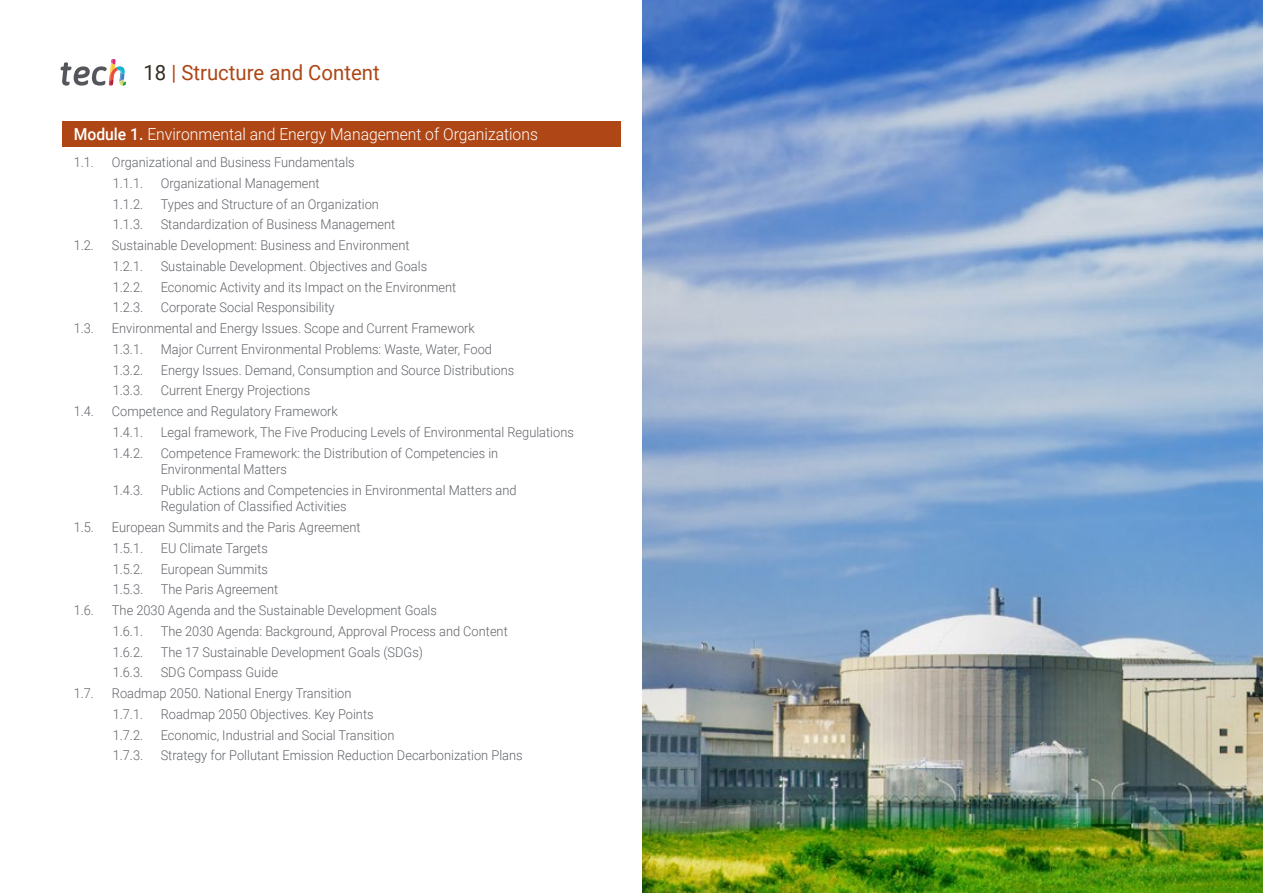
<style>
.page{position:relative;width:1263px;height:893px;background:#fff}
.page>*{position:absolute;margin:0;border:0;box-sizing:border-box;transform-origin:0 0}
.t1{font:21px "Roboto";color:#ae4615}
.t2{font:300 16.5px "Roboto";color:#fff;scale:.95 1}
.t3{font:300 13.5px/20.7px "Roboto";color:#61646a;scale:.95 1}
.t4{font:300 13.5px/16.5px "Roboto";color:#61646a;scale:.94 1}
.s1{color:#312e20}
.s2{font-weight:500}
</style>
<div class="page">
<div style="left:63px;top:121px;width:558px;height:25px;background:#ae4615"></div>
<svg style="left:61px;top:59px;width:65px;height:27px"></svg>
<img style="left:642px;top:0;width:621px;height:893px">
<h1 class="t1" style="left:144px;top:57px;width:238px"><span class="s1">18</span> | Structure and Content</h1>
<p class="t2" style="left:74px;top:123px;width:490px"><span class="s2">Module 1.</span> Environmental and Energy Management of Organizations</p>
<p class="t3" style="left:74px;top:151px;width:23px">1.1.</p>
<p class="t3" style="left:112px;top:151px;width:257px">Organizational and Business Fundamentals<br>1.1.1.</p>
<p class="t3" style="left:161px;top:172px;width:169px">Organizational Management</p>
<p class="t3" style="left:113px;top:193px;width:34px">1.1.2.</p>
<p class="t3" style="left:161px;top:193px;width:231px">Types and Structure of an Organization</p>
<p class="t3" style="left:113px;top:214px;width:34px">1.1.3.</p>
<p class="t3" style="left:161px;top:214px;width:248px">Standardization of Business Management</p>
<p class="t3" style="left:74px;top:234px;width:23px">1.2.</p>
<p class="t3" style="left:112px;top:234px;width:315px">Sustainable Development: Business and Environment<br>1.2.1.</p>
<p class="t3" style="left:161px;top:255px;width:282px">Sustainable Development. Objectives and Goals</p>
<p class="t3" style="left:113px;top:276px;width:34px">1.2.2.</p>
<p class="t3" style="left:161px;top:276px;width:313px">Economic Activity and its Impact on the Environment</p>
<p class="t3" style="left:113px;top:297px;width:34px">1.2.3.</p>
<p class="t3" style="left:161px;top:297px;width:185px">Corporate Social Responsibility</p>
<p class="t3" style="left:74px;top:317px;width:23px">1.3.</p>
<p class="t3" style="left:112px;top:317px;width:383px">Environmental and Energy Issues. Scope and Current Framework<br>1.3.1.</p>
<p class="t3" style="left:161px;top:338px;width:350px">Major Current Environmental Problems: Waste, Water, Food</p>
<p class="t3" style="left:113px;top:359px;width:34px">1.3.2.</p>
<p class="t3" style="left:161px;top:359px;width:374px">Energy Issues. Demand, Consumption and Source Distributions</p>
<p class="t3" style="left:113px;top:380px;width:34px">1.3.3.</p>
<p class="t3" style="left:161px;top:380px;width:159px">Current Energy Projections</p>
<p class="t3" style="left:74px;top:400px;width:23px">1.4.</p>
<p class="t3" style="left:112px;top:400px;width:239px">Competence and Regulatory Framework<br>1.4.1.</p>
<p class="t3" style="left:161px;top:421px;width:436px">Legal framework, The Five Producing Levels of Environmental Regulations</p>
<p class="t3" style="left:113px;top:442px;width:34px">1.4.2.</p>
<p class="t4" style="left:161px;top:444px;width:360px">Competence Framework: the Distribution of Competencies in<br>Environmental Matters</p>
<p class="t3" style="left:113px;top:479px;width:34px">1.4.3.</p>
<p class="t3" style="left:161px;top:481px;width:376px;line-height:16.5px">Public Actions and Competencies in Environmental Matters and<br>Regulation of Classified Activities</p>
<p class="t3" style="left:74px;top:516px;width:23px">1.5.</p>
<p class="t3" style="left:112px;top:516px;width:263px">European Summits and the Paris Agreement<br>1.5.1.</p>
<p class="t3" style="left:161px;top:537px;width:114px">EU Climate Targets</p>
<p class="t3" style="left:113px;top:558px;width:34px">1.5.2.</p>
<p class="t3" style="left:161px;top:558px;width:114px">European Summits</p>
<p class="t3" style="left:113px;top:579px;width:34px">1.5.3.</p>
<p class="t3" style="left:161px;top:579px;width:125px">The Paris Agreement</p>
<p class="t3" style="left:74px;top:599px;width:23px">1.6.</p>
<p class="t3" style="left:112px;top:599px;width:344px">The 2030 Agenda and the Sustainable Development Goals<br>1.6.1.</p>
<p class="t3" style="left:161px;top:620px;width:367px">The 2030 Agenda: Background, Approval Process and Content</p>
<p class="t3" style="left:113px;top:641px;width:34px">1.6.2.</p>
<p class="t3" style="left:161px;top:641px;width:278px">The 17 Sustainable Development Goals (SDGs)</p>
<p class="t3" style="left:113px;top:662px;width:34px">1.6.3.</p>
<p class="t3" style="left:161px;top:662px;width:125px">SDG Compass Guide</p>
<p class="t3" style="left:74px;top:682px;width:23px">1.7.</p>
<p class="t3" style="left:112px;top:682px;width:254px">Roadmap 2050. National Energy Transition<br>1.7.1.</p>
<p class="t3" style="left:161px;top:703px;width:226px">Roadmap 2050 Objectives. Key Points</p>
<p class="t3" style="left:113px;top:724px;width:34px">1.7.2.</p>
<p class="t3" style="left:161px;top:724px;width:247px">Economic, Industrial and Social Transition</p>
<p class="t3" style="left:113px;top:745px;width:34px">1.7.3.</p>
<p class="t3" style="left:161px;top:745px;width:382px">Strategy for Pollutant Emission Reduction Decarbonization Plans</p>
</div>
